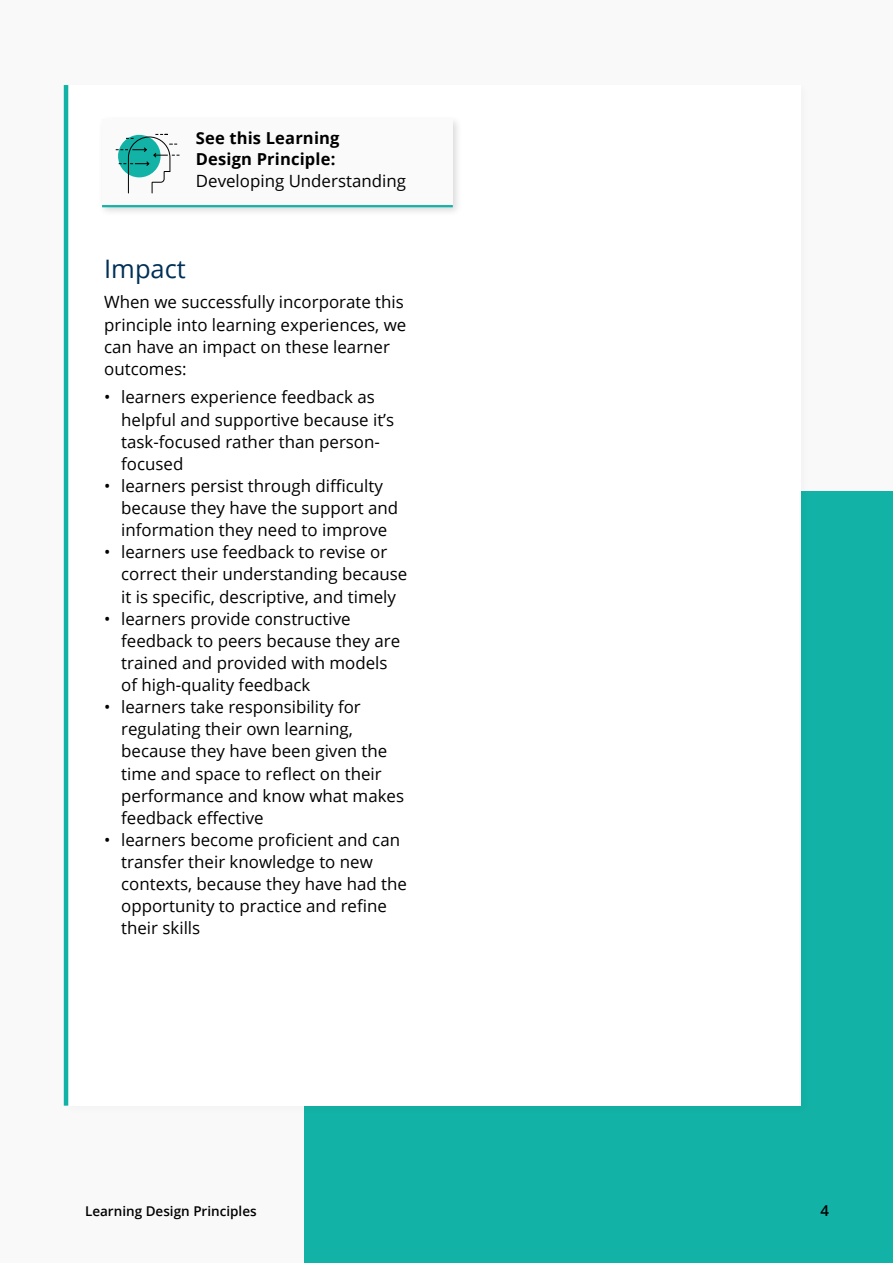
<style>
.page{position:relative;width:893px;height:1263px;background:#f9f9f9}
.page>*{position:absolute;margin:0;border:0;box-sizing:border-box;transform-origin:0 0}
.t1{font:25.5px "Open Sans";color:#003057}
.Body{font:16.8px/22.2px "Open Sans";color:#000}
.Body-2{font:700 16.5px/21px "Open Sans";letter-spacing:.01em;color:#000}
.t2{font:600 15px "Open Sans";color:#000}
.t3{font:600 13.5px "Open Sans";color:#000}
</style>
<div class="page">
<div style="left:304px;top:491px;width:589px;height:772px;background:#12b2a6"></div>
<div style="left:62px;top:81px;width:749px;height:1034px;background:#000;opacity:.03"></div>
<div style="left:66px;top:85px;width:734px;height:1021px;background:#fff"></div>
<hr style="left:64px;top:85px;width:4px;height:1021px;background:#12b2a6">
<div style="left:98px;top:115px;width:365px;height:102px;background:#000;opacity:.15"></div>
<div style="left:102px;top:119px;width:351px;height:88px;background:#fafafa"></div>
<hr style="left:102px;top:205px;width:351px;height:2px;background:#12b2a6">
<svg style="left:115px;top:133px;width:65px;height:61px"></svg>
<p class="Body-2" style="left:196px;top:127px;width:145px">See this Learning<br>Design Principle:</p>
<p class="Body" style="left:196px;top:169px;width:212px">Developing Understanding</p>
<h2 class="t1" style="left:104px;top:251px;width:83px">Impact</h2>
<p class="Body" style="left:104px;top:291px;width:304px">When we successfully incorporate this principle into learning experiences, we can have an impact on these learner outcomes:</p>
<p class="Body" style="left:121px;top:386px;width:275px;text-indent:-17px">• learners experience feedback as helpful and supportive because it’s task-focused rather than person&shy;focused</p>
<p class="Body" style="left:121px;top:474px;width:279px;text-indent:-17px">• learners persist through difficulty because they have the support and information they need to improve</p>
<p class="Body" style="left:121px;top:541px;width:288px;text-indent:-17px">• learners use feedback to revise or correct their understanding because it is specific, descriptive, and timely</p>
<p class="Body" style="left:121px;top:607px;width:281px;text-indent:-17px">• learners provide constructive feedback to peers because they are trained and provided with models of high-quality feedback</p>
<p class="Body" style="left:121px;top:695px;width:284px;text-indent:-17px">• learners take responsibility for regulating their own learning, because they have been given the time and space to reflect on their performance and know what makes feedback effective</p>
<p class="Body" style="left:121px;top:828px;width:287px;text-indent:-17px">• learners become proficient and can transfer their knowledge to new contexts, because they have had the opportunity to practice and refine their skills</p>
<p class="t3" style="left:85px;top:1202px;width:173px">Learning Design Principles</p>
<p class="t2" style="left:821px;top:1200px;width:10px">4</p>
</div>
